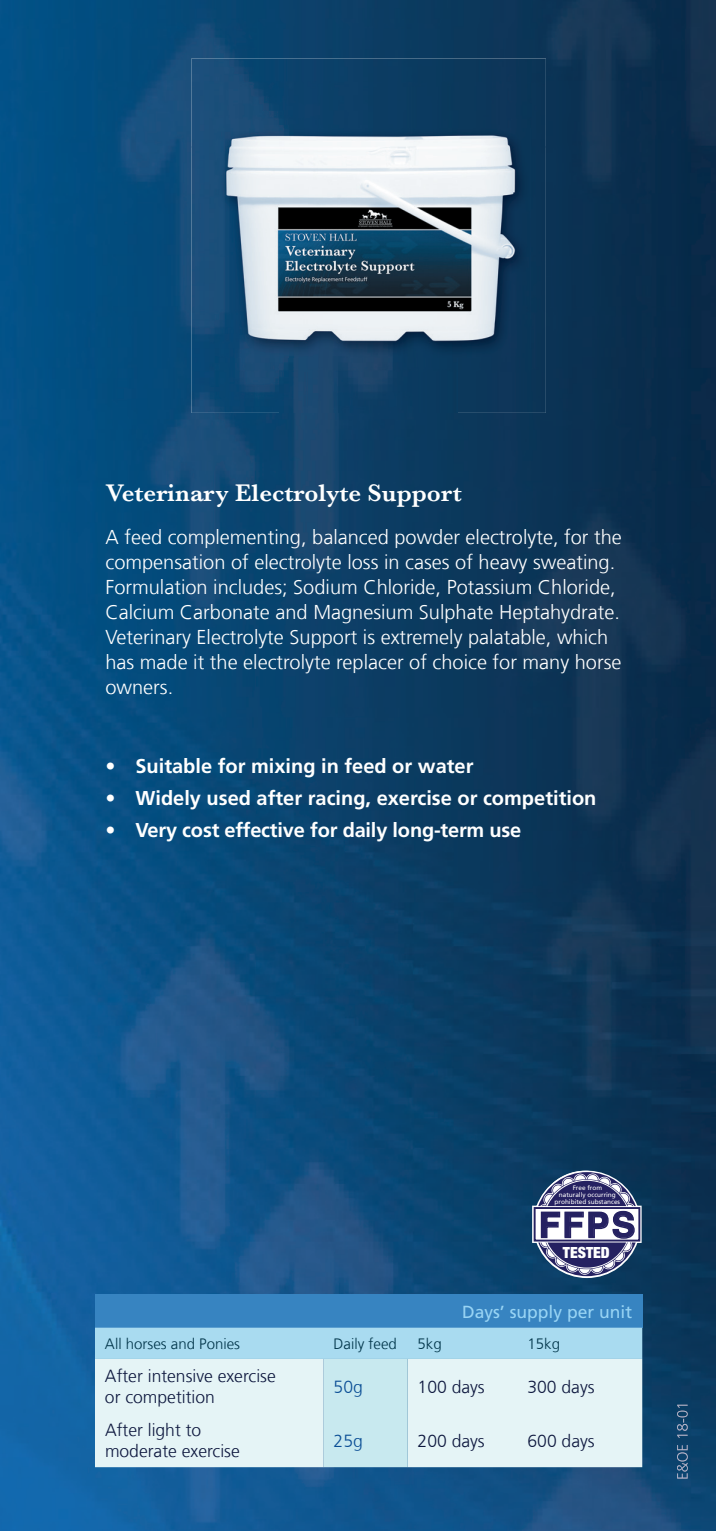
<style>
.page{position:relative;width:716px;height:1531px;background:#fff}
.page>*{position:absolute;margin:0;border:0;box-sizing:border-box;transform-origin:0 0}
.t1{font:700 34.75px "Helvetica";color:#252161}
.t2{font:600 25px "Baskerville";color:#fff}
.t3{font:300 20px/25px "Frutiger LT Com";color:#fff}
.t4{font:700 20px "Frutiger LT Com";color:#fff}
.t5{font:300 17.5px/21px "Frutiger LT Com";color:#0d173e}
.t6{font:17.5px "Frutiger LT Com";color:#98d4f4}
.t7{font:300 17.5px "Frutiger LT Com";color:#0b4e95}
.t8{font:900 condensed 15.5px "Helvetica Neue";color:#fff}
.t9{font:300 15px "Frutiger LT Com";color:#003449}
.t10{font:6.5px/6.8px "Frutiger LT Com";color:#fff;text-align:center}
</style>
<div class="page">
<img style="left:0;top:0;width:716px;height:1531px">
<img style="left:677px;top:1404px;width:11px;height:74px">
<img style="left:191px;top:58px;width:355px;height:89px">
<img style="left:191px;top:147px;width:89px;height:266px">
<div style="left:457px;top:147px;width:89px;height:266px;background:#0b3557"></div>
<img style="left:280px;top:357px;width:177px;height:56px">
<img style="left:217px;top:128px;width:313px;height:229px">
<div style="left:95px;top:1294px;width:547px;height:33px;background:#3784c1"></div>
<svg style="left:95px;top:1327px;width:547px;height:140px;background:#d3ecf3"></svg>
<svg style="left:531px;top:1170px;width:112px;height:108px"></svg>
<p class="t2" style="left:105px;top:475px;width:358px">Veterinary Electrolyte Support</p>
<p class="t3" style="left:105px;top:524px;width:518px">A feed complementing, balanced powder electrolyte, for the compensation of electrolyte loss in cases of heavy sweating.<br>Formulation includes; Sodium Chloride, Potassium Chloride, Calcium Carbonate and Magnesium Sulphate Heptahydrate.<br>Veterinary Electrolyte Support is extremely palatable, which has made it the electrolyte replacer of choice for many horse owners.</p>
<p class="t4" style="left:105px;top:754px;width:369px">• Suitable for mixing in feed or water</p>
<p class="t4" style="left:105px;top:786px;width:492px">• Widely used after racing, exercise or competition</p>
<p class="t4" style="left:105px;top:818px;width:417px">• Very cost effective for daily long-term use</p>
<p class="t10" style="left:554px;top:1184px;width:67px">Free from<br>naturally occurring prohibited substances</p>
<h1 class="t1" style="left:539px;top:1197px;width:98px">FFPS</h1>
<p class="t8" style="left:563px;top:1239px;width:48px">TESTED</p>
<p class="t6" style="left:462px;top:1301px;width:172px">Days’ supply per unit</p>
<p class="t9" style="left:105px;top:1334px;width:137px">All horses and Ponies</p>
<p class="t9" style="left:334px;top:1334px;width:65px">Daily feed</p>
<p class="t9" style="left:417px;top:1334px;width:26px">5kg</p>
<p class="t9" style="left:527px;top:1334px;width:34px">15kg</p>
<p class="t5" style="left:105px;top:1365px;width:172px">After intensive exercise or competition</p>
<p class="t7" style="left:334px;top:1375px;width:31px">50g</p>
<p class="t5" style="left:417px;top:1376px;width:69px">100 days</p>
<p class="t5" style="left:527px;top:1376px;width:69px">300 days</p>
<p class="t5" style="left:105px;top:1419px;width:136px">After light to moderate exercise</p>
<p class="t7" style="left:334px;top:1430px;width:31px">25g</p>
<p class="t5" style="left:418px;top:1430px;width:69px">200 days</p>
<p class="t5" style="left:527px;top:1430px;width:69px">600 days</p>
</div>
